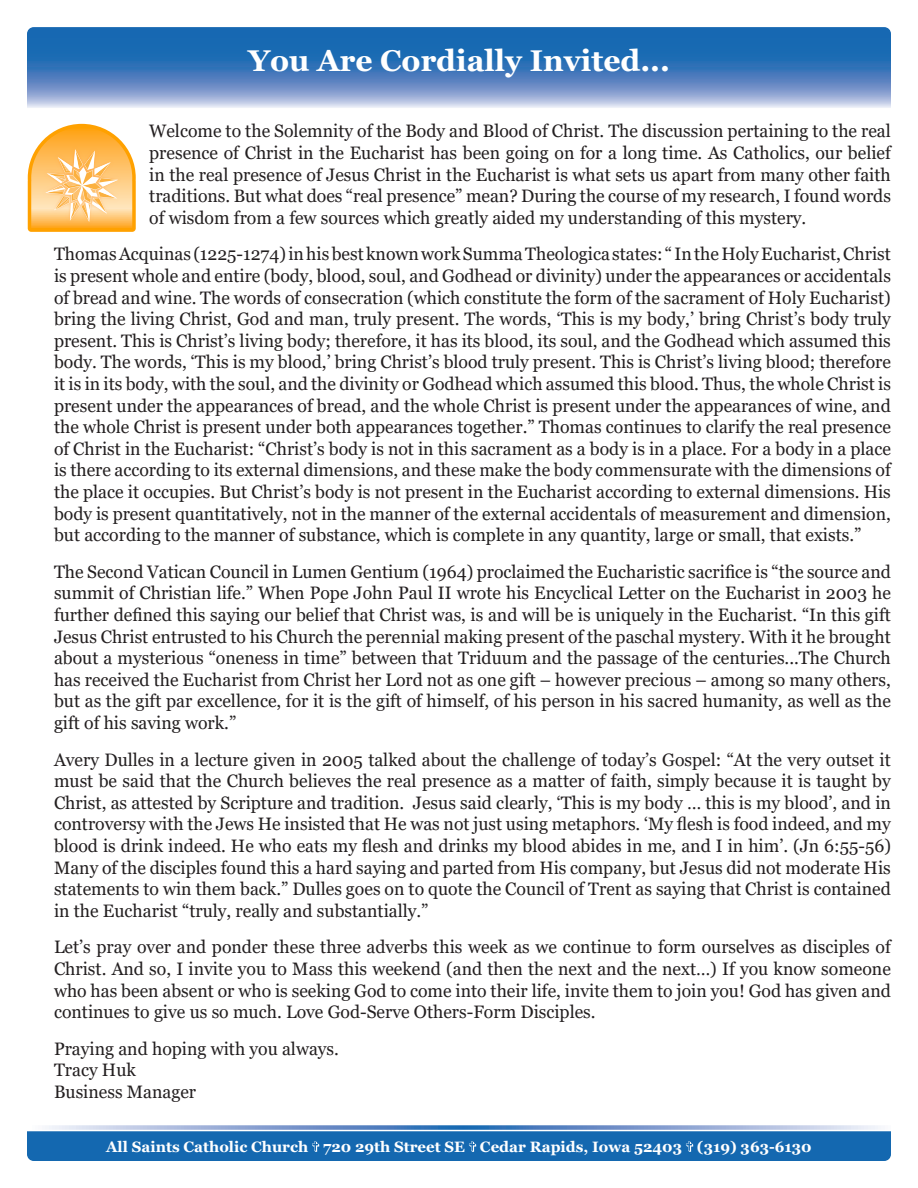
<style>
.page{position:relative;width:918px;height:1188px;background:#fff}
.page>*{position:absolute;margin:0;border:0;box-sizing:border-box;transform-origin:0 0}
.t1{font:700 30px "Georgia";color:#fff}
.t2{font:18px/21.6px "Georgia";color:#231f20;text-align:justify}
.t3{font:700 15px "Georgia";color:#fff}
</style>
<div class="page">
<svg style="left:45px;top:1125px;width:836px;height:5px;background:#93add6"></svg>
<div style="left:27px;top:1131px;width:864px;height:30px;background:#1468b0"></div>
<svg style="left:27px;top:27px;width:864px;height:81px;background:#4c83c0"></svg>
<svg style="left:28px;top:124px;width:108px;height:108px;background:#fec877"></svg>
<p class="t1" style="left:248px;top:42px;width:423px">You Are Cordially Invited...</p>
<p class="t2" style="left:149px;top:121px;width:743px">Welcome to the Solemnity of the Body and Blood of Christ. The discussion pertaining to the real presence of Christ in the Eucharist has been going on for a long time. As Catholics, our belief in the real presence of Jesus Christ in the Eucharist is what sets us apart from many other faith traditions. But what does “real presence” mean? During the course of my research, I found words of wisdom from a few sources which greatly aided my understanding of this mystery.</p>
<p class="t2" style="left:54px;top:244px;width:838px">Thomas Acquinas (1225-1274) in his best known work Summa Theologica states: “ In the Holy Eucharist, Christ is present whole and entire (body, blood, soul, and Godhead or divinity) under the appearances or accidentals of bread and wine. The words of consecration (which constitute the form of the sacrament of Holy Eucharist) bring the living Christ, God and man, truly present. The words, ‘This is my body,’ bring Christ’s body truly present. This is Christ’s living body; therefore, it has its blood, its soul, and the Godhead which assumed this body. The words, ‘This is my blood,’ bring Christ’s blood truly present. This is Christ’s living blood; therefore it is in its body, with the soul, and the divinity or Godhead which assumed this blood. Thus, the whole Christ is present under the appearances of bread, and the whole Christ is present under the appearances of wine, and the whole Christ is present under both appearances together.” Thomas continues to clarify the real presence of Christ in the Eucharist: “Christ’s body is not in this sacrament as a body is in a place. For a body in a place is there according to its external dimensions, and these make the body commensurate with the dimensions of the place it occupies. But Christ’s body is not present in the Eucharist according to external dimensions. His body is present quantitatively, not in the manner of the external accidentals of measurement and dimension, but according to the manner of substance, which is complete in any quantity, large or small, that exists.”</p>
<p class="t2" style="left:54px;top:561px;width:838px">The Second Vatican Council in Lumen Gentium (1964) proclaimed the Eucharistic sacrifice is “the source and summit of Christian life.” When Pope John Paul II wrote his Encyclical Letter on the Eucharist in 2003 he further defined this saying our belief that Christ was, is and will be is uniquely in the Eucharist. “In this gift Jesus Christ entrusted to his Church the perennial making present of the paschal mystery. With it he brought about a mysterious “oneness in time” between that Triduum and the passage of the centuries...The Church has received the Eucharist from Christ her Lord not as one gift – however precious – among so many others, but as the gift par excellence, for it is the gift of himself, of his person in his sacred humanity, as well as the gift of his saving work.”</p>
<p class="t2" style="left:54px;top:749px;width:838px">Avery Dulles in a lecture given in 2005 talked about the challenge of today’s Gospel: “At the very outset it must be said that the Church believes the real presence as a matter of faith, simply because it is taught by Christ, as attested by Scripture and tradition. Jesus said clearly, ‘This is my body … this is my blood’, and in controversy with the Jews He insisted that He was not just using metaphors. ‘My flesh is food indeed, and my blood is drink indeed. He who eats my flesh and drinks my blood abides in me, and I in him’. (Jn 6:55-56)<br>Many of the disciples found this a hard saying and parted from His company, but Jesus did not moderate His statements to win them back.” Dulles goes on to quote the Council of Trent as saying that Christ is contained in the Eucharist “truly, really and substantially.”</p>
<p class="t2" style="left:54px;top:937px;width:838px">Let’s pray over and ponder these three adverbs this week as we continue to form ourselves as disciples of Christ. And so, I invite you to Mass this weekend (and then the next and the next…) If you know someone who has been absent or who is seeking God to come into their life, invite them to join you! God has given and continues to give us so much. Love God-Serve Others-Form Disciples.</p>
<p class="t2" style="left:54px;top:1038px;width:286px">Praying and hoping with you always.</p>
<p class="t2" style="left:54px;top:1060px;width:83px">Tracy Huk</p>
<p class="t2" style="left:54px;top:1081px;width:144px">Business Manager</p>
<p class="t3" style="left:106px;top:1137px;width:707px">All Saints Catholic Church 720 29th Street SE Cedar Rapids, Iowa 52403 (319) 363-6130</p>
</div>
